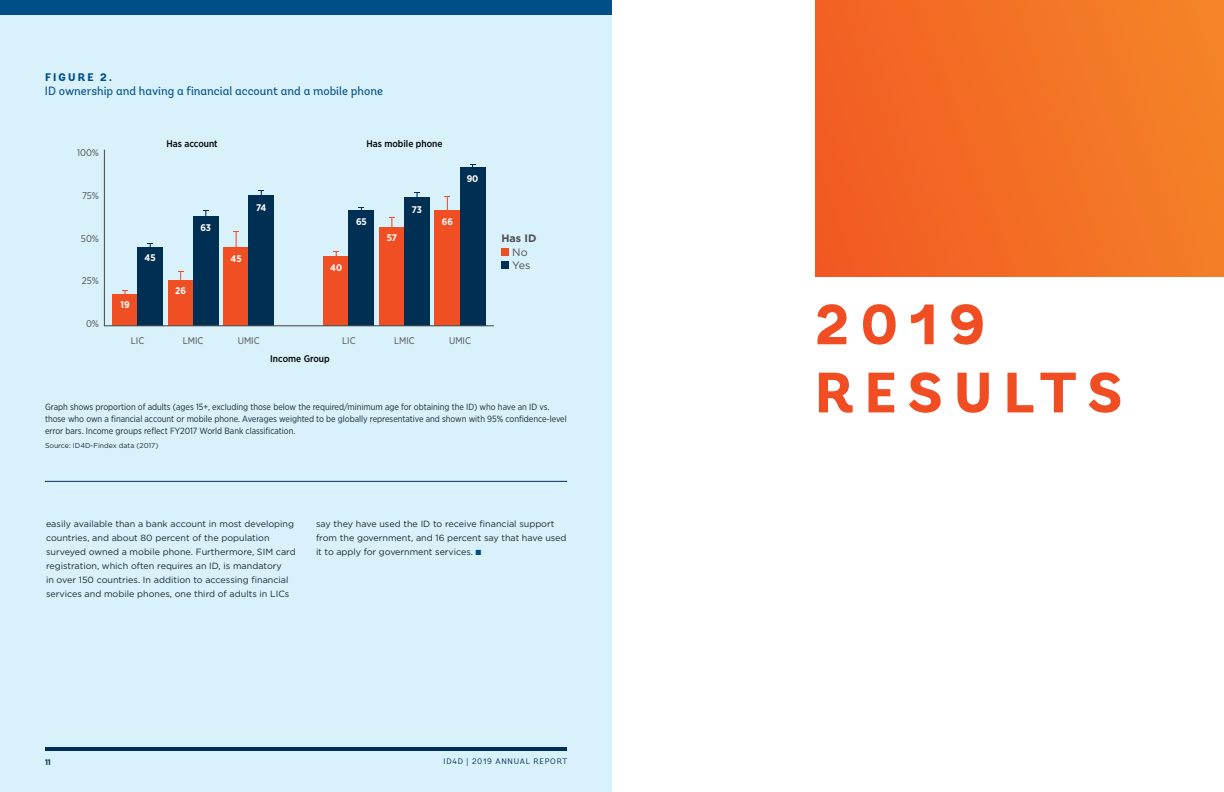
<style>
.page{position:relative;width:1224px;height:792px;background:#fff}
.page>*{position:absolute;margin:0;border:0;box-sizing:border-box;transform-origin:0 0}
.section_subtitle{font:800 56.8px/68.2px "Andes";letter-spacing:.2em;color:#f04d22}
.figure_title{font:12px "Andes";color:#004f87}
.figure_title-2{font:800 11px "Andes";letter-spacing:.2em;color:#004f87}
.t1{font:10.7px/12.8px "Gotham";color:#4d4d4d}
.t2{font:700 10.7px "Gotham";color:#4d4d4d}
.t3{font:9.6px "Gotham Narrow";color:#4d4d4d}
.t4{font:500 9.6px "Gotham Narrow";color:#000}
.t5{font:700 9.6px "Gotham Narrow";color:#fff}
.text_-_first_sen_bol{font:9px/14px "Gotham";color:#172938}
.figure_body{font:9px/12px "Gotham Narrow";letter-spacing:-.005em;color:#172938}
.t6{font:8px "Andes";letter-spacing:.1em;color:#002e54}
.t7{font:700 8px "Gotham Narrow";color:#002e54}
.source{font:7px "Gotham";color:#172938}
.s1{font-family:"Proxima Nova";font-weight:600;color:#004f87}
</style>
<div class="page">
<div style="left:0;top:0;width:612px;height:792px;background:#d9f1fb"></div>
<div style="left:501px;top:248px;width:8px;height:8px;background:#f04e23"></div>
<div style="left:501px;top:261px;width:8px;height:8px;background:#002f54"></div>
<svg style="left:103px;top:149px;width:391px;height:178px"></svg>
<hr style="left:45px;top:481px;width:522px;height:1px;background:#002e54">
<div style="left:0;top:0;width:612px;height:14px;background:#004f87"></div>
<hr style="left:45px;top:747px;width:522px;height:4px;background:#002e54">
<div style="left:815px;top:0;width:409px;height:276px;background:linear-gradient(to right,#f25c22,#f58228)"></div>
<p class="figure_title-2" style="left:45px;top:70px;width:68px">FIGURE 2.</p>
<p class="figure_title" style="left:45px;top:84px;width:339px">ID ownership and having a financial account and a mobile phone</p>
<p class="t3" style="left:77px;top:147px;width:23px">100%</p>
<p class="t3" style="left:82px;top:189px;width:18px">75%</p>
<p class="t3" style="left:81px;top:232px;width:20px">50%</p>
<p class="t3" style="left:82px;top:275px;width:19px">25%</p>
<p class="t3" style="left:86px;top:318px;width:15px">0%</p>
<p class="t5" style="left:120px;top:298px;width:11px">19</p>
<p class="t4" style="left:166px;top:137px;width:53px">Has account</p>
<p class="t4" style="left:367px;top:137px;width:77px">Has mobile phone</p>
<p class="t5" style="left:145px;top:252px;width:13px">45</p>
<p class="t5" style="left:200px;top:221px;width:12px">63</p>
<p class="t5" style="left:175px;top:284px;width:12px">26</p>
<p class="t5" style="left:256px;top:201px;width:12px">74</p>
<p class="t5" style="left:231px;top:252px;width:13px">45</p>
<p class="t5" style="left:356px;top:215px;width:12px">65</p>
<p class="t5" style="left:330px;top:261px;width:13px">40</p>
<p class="t5" style="left:387px;top:231px;width:12px">57</p>
<p class="t5" style="left:412px;top:203px;width:12px">73</p>
<p class="t5" style="left:442px;top:215px;width:13px">66</p>
<p class="t5" style="left:467px;top:173px;width:13px">90</p>
<p class="t3" style="left:131px;top:334px;width:15px">LIC</p>
<p class="t3" style="left:183px;top:334px;width:22px">LMIC</p>
<p class="t3" style="left:238px;top:334px;width:23px">UMIC</p>
<p class="t3" style="left:342px;top:334px;width:15px">LIC</p>
<p class="t3" style="left:394px;top:334px;width:22px">LMIC</p>
<p class="t3" style="left:449px;top:334px;width:23px">UMIC</p>
<p class="t4" style="left:270px;top:353px;width:61px">Income Group</p>
<p class="t2" style="left:501px;top:232px;width:37px">Has ID</p>
<p class="t1" style="left:512px;top:246px;width:20px">No<br>Yes</p>
<p class="figure_body" style="left:45px;top:401px;width:523px">Graph shows proportion of adults (ages 15+, excluding those below the required/minimum age for obtaining the ID) who have an ID vs. those who own a financial account or mobile phone. Averages weighted to be globally representative and shown with 95% confidence-level error bars. Income groups reflect FY2017 World Bank classification.</p>
<p class="source" style="left:45px;top:441px;width:115px">Source: ID4D-Findex data (2017)</p>
<p class="text_-_first_sen_bol" style="left:46px;top:517px;width:251px">easily available than a bank account in most developing countries, and about 80 percent of the population surveyed owned a mobile phone. Furthermore, SIM card registration, which often requires an ID, is mandatory<br>in over 150 countries. In addition to accessing financial services and mobile phones, one third of adults in LICs</p>
<p class="text_-_first_sen_bol" style="left:316px;top:517px;width:252px">say they have used the ID to receive financial support from the government, and 16 percent say that have used it to apply for government services. <span class="s1">■</span></p>
<p class="t7" style="left:45px;top:757px;width:7px">11</p>
<p class="t6" style="left:444px;top:757px;width:125px">ID4D | 2019 ANNUAL REPORT</p>
<p class="section_subtitle" style="left:815px;top:293px;width:309px">2019<br>RESULTS</p>
</div>
